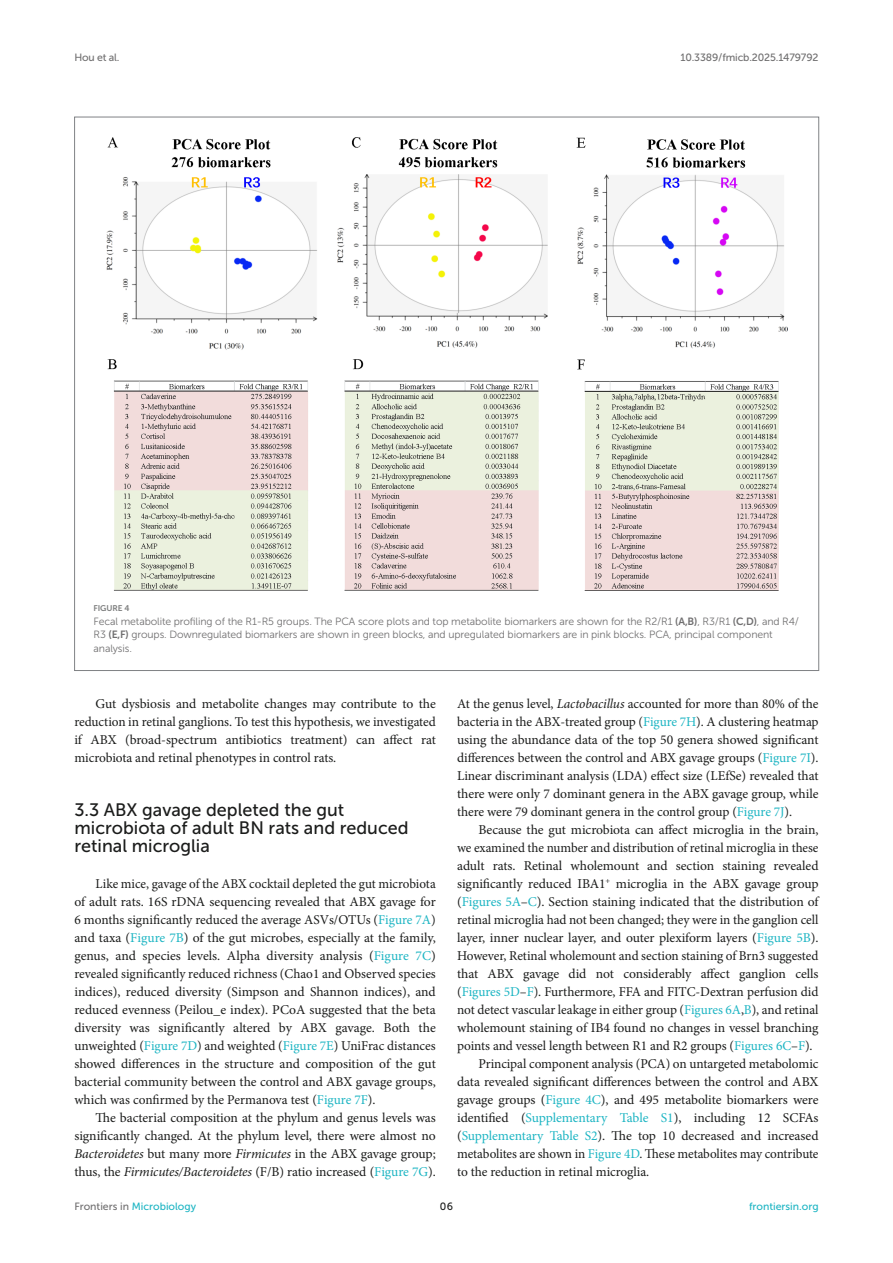
<style>
.page{position:relative;width:893px;height:1263px;background:#fff}
.page>*{position:absolute;margin:0;border:0;box-sizing:border-box;transform-origin:0 0}
.HEAD_2{font:18px/18px "Museo Sans 500";color:#1b1c1b}
.TEXT{font:13.5px/18px "Minion Pro";letter-spacing:-.005em;color:#1b1c1b;text-align:justify}
.FIG_LEG{font:10.5px/13.5px "Museo Sans 300";letter-spacing:-.01em;color:#706f70}
.t1{font:10.5px "Museo Sans 500";color:#1db5c3}
.t2{font:10.5px "Museo Sans 500";letter-spacing:-.015em;color:#706f70}
.t3{font:10.5px "Museo Sans 500";color:#1b1c1b}
.FIG_HD{font:8.25px "Museo Sans 700";letter-spacing:-.01em;color:#7e7f7f}
.s1{font-family:"Museo Sans 700"}
.s2{color:#1db5c3}
.s3{font-style:italic}
.s4{color:#706f70}
</style>
<div class="page">
<img style="left:106px;top:137px;width:682px;height:454px">
<p class="t2" style="left:74px;top:51px;width:46px">Hou et al.</p>
<p class="t2" style="left:680px;top:51px;width:140px">10.3389/fmicb.2025.1479792</p>
<p class="FIG_HD" style="left:94px;top:604px;width:37px">FIGURE 4</p>
<p class="FIG_LEG" style="left:94px;top:614px;width:707px">Fecal metabolite profiling of the R1-R5 groups. The PCA score plots and top metabolite biomarkers are shown for the R2/R1 <span class="s1">(A,B)</span>, R3/R1 <span class="s1">(C,D)</span>, and R4/<br>R3 <span class="s1">(E,F)</span> groups. Downregulated biomarkers are shown in green blocks, and upregulated biomarkers are in pink blocks. PCA, principal component analysis.</p>
<p class="TEXT" style="left:74px;top:695px;width:363px;text-indent:21px">Gut dysbiosis and metabolite changes may contribute to the reduction in retinal ganglions. To test this hypothesis, we investigated if ABX (broad-spectrum antibiotics treatment) can affect rat microbiota and retinal phenotypes in control rats.</p>
<p class="HEAD_2" style="left:74px;top:801px;width:336px">3.3 ABX gavage depleted the gut microbiota of adult BN rats and reduced retinal microglia</p>
<p class="TEXT" style="left:74px;top:875px;width:363px;text-indent:21px">Like mice, gavage of the ABX cocktail depleted the gut microbiota of adult rats. 16S rDNA sequencing revealed that ABX gavage for 6 months significantly reduced the average ASVs/OTUs (<span class="s2">Figure 7A</span>) and taxa (<span class="s2">Figure 7B</span>) of the gut microbes, especially at the family, genus, and species levels. Alpha diversity analysis (<span class="s2">Figure 7C</span>) revealed significantly reduced richness (Chao1 and Observed species indices), reduced diversity (Simpson and Shannon indices), and reduced evenness (Peilou_e index). PCoA suggested that the beta diversity was significantly altered by ABX gavage. Both the unweighted (<span class="s2">Figure 7D</span>) and weighted (<span class="s2">Figure 7E</span>) UniFrac distances showed differences in the structure and composition of the gut bacterial community between the control and ABX gavage groups, which was confirmed by the Permanova test (<span class="s2">Figure 7F</span>).</p>
<p class="TEXT" style="left:74px;top:1109px;width:363px;text-indent:21px">The bacterial composition at the phylum and genus levels was significantly changed. At the phylum level, there were almost no <span class="s3">Bacteroidetes</span> but many more <span class="s3">Firmicutes</span> in the ABX gavage group; thus, the <span class="s3">Firmicutes/Bacteroidetes</span> (F/B) ratio increased (<span class="s2">Figure 7G</span>).</p>
<p class="TEXT" style="left:457px;top:695px;width:363px">At the genus level, <span class="s3">Lactobacillus</span> accounted for more than 80% of the bacteria in the ABX-treated group (<span class="s2">Figure 7H</span>). A clustering heatmap using the abundance data of the top 50 genera showed significant differences between the control and ABX gavage groups (<span class="s2">Figure 7I</span>).<br>Linear discriminant analysis (LDA) effect size (LEfSe) revealed that there were only 7 dominant genera in the ABX gavage group, while there were 79 dominant genera in the control group (<span class="s2">Figure 7J</span>).</p>
<p class="TEXT" style="left:457px;top:821px;width:363px;text-indent:21px">Because the gut microbiota can affect microglia in the brain, we examined the number and distribution of retinal microglia in these adult rats. Retinal wholemount and section staining revealed significantly reduced IBA1<sup>+</sup> microglia in the ABX gavage group (<span class="s2">Figures 5A</span>–<span class="s2">C</span>). Section staining indicated that the distribution of retinal microglia had not been changed; they were in the ganglion cell layer, inner nuclear layer, and outer plexiform layers (<span class="s2">Figure 5B</span>).<br>However, Retinal wholemount and section staining of Brn3 suggested that ABX gavage did not considerably affect ganglion cells (<span class="s2">Figures 5D</span>–<span class="s2">F</span>). Furthermore, FFA and FITC-Dextran perfusion did not detect vascular leakage in either group (<span class="s2">Figures 6A</span>,<span class="s2">B</span>), and retinal wholemount staining of IB4 found no changes in vessel branching points and vessel length between R1 and R2 groups (<span class="s2">Figures 6C</span>–<span class="s2">F</span>).</p>
<p class="TEXT" style="left:457px;top:1055px;width:363px;text-indent:21px">Principal component analysis (PCA) on untargeted metabolomic data revealed significant differences between the control and ABX gavage groups (<span class="s2">Figure 4C</span>), and 495 metabolite biomarkers were identified (<span class="s2">Supplementary Table S1</span>), including 12 SCFAs (<span class="s2">Supplementary Table S2</span>). The top 10 decreased and increased metabolites are shown in <span class="s2">Figure 4D</span>. These metabolites may contribute to the reduction in retinal microglia.</p>
<p class="t1" style="left:74px;top:1200px;width:123px"><span class="s4">Frontiers in</span> Microbiology</p>
<p class="t3" style="left:440px;top:1200px;width:15px">06</p>
<p class="t1" style="left:749px;top:1200px;width:71px">frontiersin.org</p>
</div>
